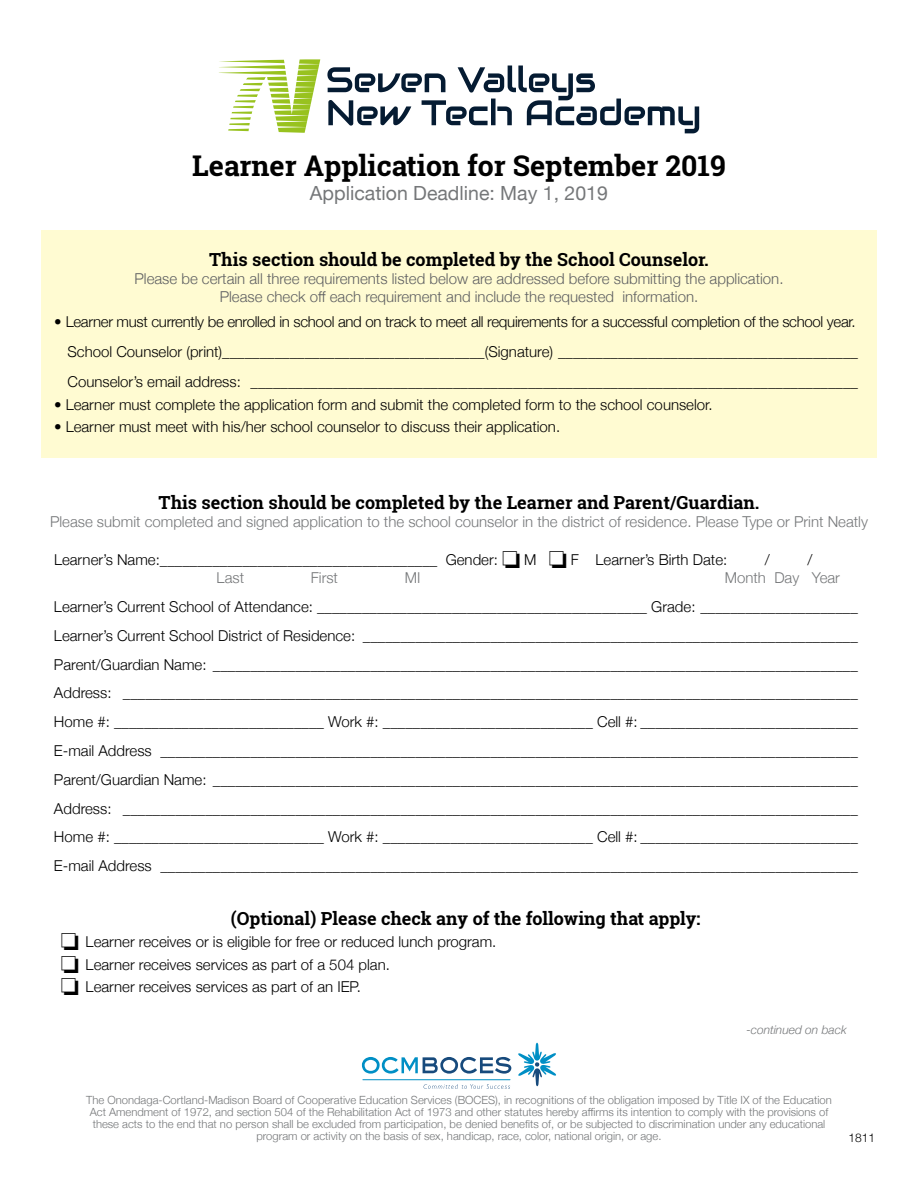
<style>
.page{position:relative;width:918px;height:1188px;background:#fff}
.page>*{position:absolute;margin:0;border:0;box-sizing:border-box;transform-origin:0 0}
.t1{font:700 28.5px "Roboto Slab";color:#000}
.t2{font:19.5px "Helvetica Neue";color:#757779}
.t3{font:700 18px "Roboto Slab";color:#000}
.t4{font:300 15px/28.8px "Helvetica Neue";color:#000;text-align:justify}
.t5{font:300 15px/30px "Helvetica Neue";letter-spacing:-.02em;color:#000}
.t6{font:300 15px/18px "Helvetica Neue";color:#5f6062;text-align:center}
.t7{font:300 15px "Helvetica Neue";color:#757779}
.t8{font:italic 300 12px "Helvetica Neue";color:#757779}
.t9{font:300 12px "Helvetica Neue";color:#000}
.t10{font:300 11.25px/12px "Helvetica Neue";color:#757779;text-align:center}
</style>
<div class="page">
<div style="left:41px;top:230px;width:836px;height:228px;background:#fffbd2"></div>
<svg style="left:219px;top:59px;width:101px;height:74px"></svg>
<svg style="left:327px;top:66px;width:372px;height:67px"></svg>
<svg style="left:362px;top:1057px;width:149px;height:17px"></svg>
<svg style="left:518px;top:1043px;width:38px;height:43px"></svg>
<svg style="left:424px;top:1084px;width:86px;height:5px"></svg>
<hr style="left:363px;top:1079px;width:147px;height:1px;background:#008fc5">
<h1 class="t1" style="left:192px;top:146px;width:535px">Learner Application for September 2019</h1>
<h2 class="t2" style="left:310px;top:179px;width:300px">Application Deadline: May 1, 2019</h2>
<p class="t3" style="left:209px;top:247px;width:501px">This section should be completed by the School Counselor.</p>
<p class="t6" style="left:134px;top:269px;width:651px">Please be certain all three requirements listed below are addressed before submitting the application.<br>Please check off each requirement and include the requested information.</p>
<p class="t5" style="left:68px;top:306px;width:792px;text-indent:-13px">• Learner must currently be enrolled in school and on track to meet all requirements for a successful completion of the school year.<br>School Counselor (print)___________________________________(Signature) ________________________________________<br>Counselor’s email address: _________________________________________________________________________________</p>
<p class="t4" style="left:54px;top:389px;width:660px">• Learner must complete the application form and submit the completed form to the school counselor.</p>
<p class="t4" style="left:54px;top:411px;width:508px">• Learner must meet with his/her school counselor to discuss their application.</p>
<p class="t3" style="left:159px;top:490px;width:602px">This section should be completed by the Learner and Parent/Guardian.</p>
<p class="t7" style="left:50px;top:509px;width:819px">Please submit completed and signed application to the school counselor in the district of residence. Please Type or Print Neatly</p>
<p class="t4" style="left:54px;top:544px;width:675px">Learner’s Name:_____________________________________ Gender: □ M □ F Learner’s Birth Date:</p>
<p class="t4" style="left:765px;top:544px;width:6px">/</p>
<p class="t4" style="left:807px;top:544px;width:6px">/</p>
<p class="t7" style="left:217px;top:566px;width:29px">Last</p>
<p class="t7" style="left:311px;top:566px;width:29px">First</p>
<p class="t7" style="left:405px;top:566px;width:17px">MI</p>
<p class="t7" style="left:725px;top:566px;width:117px">Month Day Year</p>
<p class="t4" style="left:54px;top:591px;width:806px">Learner’s Current School of Attendance: ____________________________________________ Grade: _____________________ Learner’s Current School District of Residence: __________________________________________________________________ Parent/Guardian Name: ______________________________________________________________________________________ Address: __________________________________________________________________________________________________ Home #: ____________________________ Work #: ____________________________ Cell #: _____________________________ E-mail Address _____________________________________________________________________________________________ Parent/Guardian Name: ______________________________________________________________________________________ Address: __________________________________________________________________________________________________ Home #: ____________________________ Work #: ____________________________ Cell #: _____________________________ E-mail Address _____________________________________________________________________________________________</p>
<p class="t3" style="left:231px;top:906px;width:471px">(Optional) Please check any of the following that apply:</p>
<p class="t4" style="left:61px;top:926px;width:437px">□ Learner receives or is eligible for free or reduced lunch program.</p>
<p class="t4" style="left:61px;top:949px;width:331px">□ Learner receives services as part of a 504 plan.</p>
<p class="t4" style="left:61px;top:971px;width:302px">□ Learner receives services as part of an IEP.</p>
<p class="t8" style="left:746px;top:1020px;width:102px">-continued on back</p>
<p class="t10" style="left:86px;top:1093px;width:747px">The Onondaga-Cortland-Madison Board of Cooperative Education Services (BOCES), in recognitions of the obligation imposed by Title IX of the Education Act Amendment of 1972, and section 504 of the Rehabilitation Act of 1973 and other statutes hereby affirms its intention to comply with the provisions of these acts to the end that no person shall be excluded from participation, be denied benefits of, or be subjected to discrimination under any educational program or activity on the basis of sex, handicap, race, color, national origin, or age.</p>
<p class="t9" style="left:849px;top:1128px;width:28px">1811</p>
</div>
